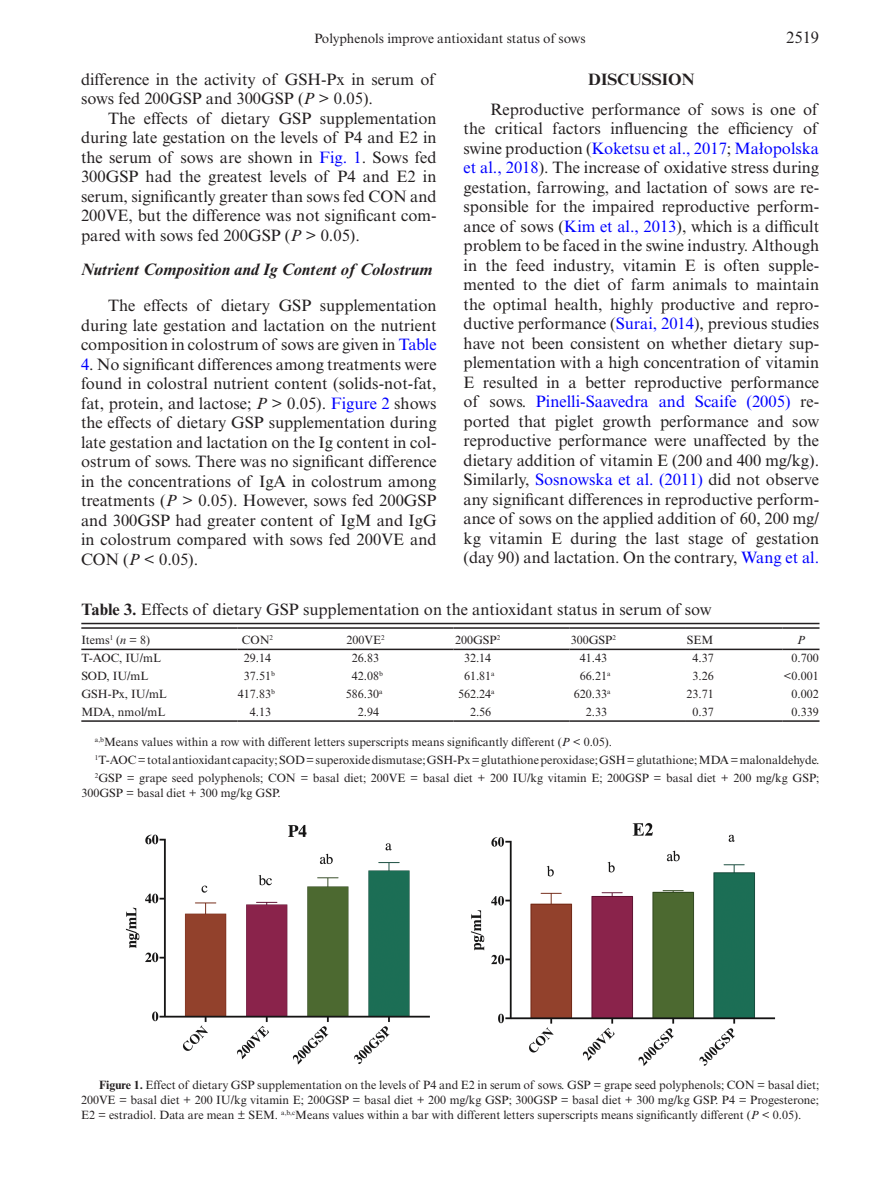
<style>
.page{position:relative;width:891px;height:1188px;background:#fff}
.page>*{position:absolute;margin:0;border:0;box-sizing:border-box;transform-origin:0 0}
.t1{font:16.5px/19.5px "Times New Roman MT Std";color:#231f20;text-align:justify}
.t2{font:italic 700 16.5px "Times New Roman MT Std";color:#231f20}
.t3{font:700 16.5px "Times New Roman MT Std";color:#231f20}
.t4{font:13.5px "Times New Roman MT Std";color:#231f20}
.t5{font:12px/18px "Times New Roman MT Std";color:#231f20}
.t6{font:italic 12px "Times New Roman MT Std";color:#231f20}
.s1{font-style:italic}
.s2{color:#00f}
.s3{font-weight:700}
</style>
<div class="page">
<hr style="left:81px;top:623px;width:738px;height:1px;background:#231f20">
<hr style="left:81px;top:627px;width:156px;height:2px;background:#231f20">
<hr style="left:81px;top:649px;width:156px;height:1px;background:#231f20">
<hr style="left:237px;top:627px;width:108px;height:2px;background:#231f20">
<hr style="left:237px;top:649px;width:108px;height:1px;background:#231f20">
<hr style="left:345px;top:627px;width:108px;height:2px;background:#231f20">
<hr style="left:345px;top:649px;width:108px;height:1px;background:#231f20">
<hr style="left:453px;top:627px;width:116px;height:2px;background:#231f20">
<hr style="left:453px;top:649px;width:116px;height:1px;background:#231f20">
<hr style="left:569px;top:627px;width:116px;height:2px;background:#231f20">
<hr style="left:569px;top:649px;width:116px;height:1px;background:#231f20">
<hr style="left:685px;top:627px;width:98px;height:2px;background:#231f20">
<hr style="left:685px;top:649px;width:98px;height:1px;background:#231f20">
<hr style="left:783px;top:627px;width:36px;height:2px;background:#231f20">
<hr style="left:783px;top:649px;width:36px;height:1px;background:#231f20">
<hr style="left:81px;top:720px;width:156px;height:2px;background:#231f20">
<hr style="left:237px;top:720px;width:108px;height:2px;background:#231f20">
<hr style="left:345px;top:720px;width:108px;height:2px;background:#231f20">
<hr style="left:453px;top:720px;width:116px;height:2px;background:#231f20">
<hr style="left:569px;top:720px;width:116px;height:2px;background:#231f20">
<hr style="left:685px;top:720px;width:98px;height:2px;background:#231f20">
<hr style="left:783px;top:720px;width:36px;height:2px;background:#231f20">
<img style="left:125px;top:823px;width:650px;height:243px">
<p class="t4" style="left:314px;top:30px;width:273px">Polyphenols improve antioxidant status of sows</p>
<p class="t1" style="left:786px;top:28px;width:34px">2519</p>
<p class="t1" style="left:81px;top:69px;width:355px">difference in the activity of GSH-Px in serum of sows fed 200GSP and 300GSP (<span class="s1">P</span> &gt; 0.05).</p>
<p class="t1" style="left:81px;top:108px;width:357px;text-indent:27px">The effects of dietary GSP supplementation during late gestation on the levels of P4 and E2 in the serum of sows are shown in <span class="s2">Fig. 1</span>. Sows fed 300GSP had the greatest levels of P4 and E2 in serum, significantly greater than sows fed CON and 200VE, but the difference was not significant com&shy;pared with sows fed 200GSP (<span class="s1">P</span> &gt; 0.05).</p>
<p class="t2" style="left:81px;top:260px;width:353px">Nutrient Composition and Ig Content of Colostrum</p>
<p class="t1" style="left:81px;top:296px;width:357px;text-indent:27px">The effects of dietary GSP supplementation during late gestation and lactation on the nutrient composition in colostrum of sows are given in <span class="s2">Table</span></p>
<p class="t1" style="left:81px;top:354px;width:357px"><span class="s2">4</span>. No significant differences among treatments were found in colostral nutrient content (solids-not-fat, fat, protein, and lactose; <span class="s1">P</span> &gt; 0.05). <span class="s2">Figure 2</span> shows the effects of dietary GSP supplementation during late gestation and lactation on the Ig content in col&shy;ostrum of sows. There was no significant difference in the concentrations of IgA in colostrum among treatments (<span class="s1">P</span> &gt; 0.05). However, sows fed 200GSP and 300GSP had greater content of IgM and IgG in colostrum compared with sows fed 200VE and CON (<span class="s1">P</span> &lt; 0.05).</p>
<p class="t3" style="left:588px;top:69px;width:108px">DISCUSSION</p>
<p class="t1" style="left:464px;top:99px;width:357px;text-indent:27px">Reproductive performance of sows is one of the critical factors influencing the efficiency of swine production (<span class="s2">Koketsu et al., 2017</span>; <span class="s2">Małopolska et al., 2018</span>). The increase of oxidative stress during gestation, farrowing, and lactation of sows are re&shy;sponsible for the impaired reproductive perform&shy;ance of sows (<span class="s2">Kim et al., 2013</span>), which is a difficult problem to be faced in the swine industry. Although in the feed industry, vitamin E is often supple&shy;mented to the diet of farm animals to maintain the optimal health, highly productive and repro&shy;ductive performance (<span class="s2">Surai, 2014</span>), previous studies have not been consistent on whether dietary sup&shy;plementation with a high concentration of vitamin E resulted in a better reproductive performance of sows. <span class="s2">Pinelli-Saavedra and Scaife (2005)</span> re&shy;ported that piglet growth performance and sow reproductive performance were unaffected by the dietary addition of vitamin E (200 and 400 mg/kg).<br>Similarly, <span class="s2">Sosnowska et al. (2011)</span> did not observe any significant differences in reproductive perform&shy;ance of sows on the applied addition of 60, 200 mg/ kg vitamin E during the last stage of gestation (day 90) and lactation. On the contrary, <span class="s2">Wang et al.</span></p>
<p class="t1" style="left:81px;top:600px;width:632px"><span class="s3">Table 3.</span> Effects of dietary GSP supplementation on the antioxidant status in serum of sow</p>
<p class="t5" style="left:81px;top:631px;width:70px">Items<sup>1</sup> (<span class="s1">n</span> = 8)</p>
<p class="t5" style="left:242px;top:631px;width:33px">CON<sup>2</sup></p>
<p class="t5" style="left:346px;top:631px;width:40px">200VE<sup>2</sup></p>
<p class="t5" style="left:455px;top:631px;width:47px">200GSP<sup>2</sup></p>
<p class="t5" style="left:571px;top:631px;width:47px">300GSP<sup>2</sup></p>
<p class="t5" style="left:687px;top:631px;width:28px">SEM</p>
<p class="t6" style="left:797px;top:633px;width:10px">P</p>
<p class="t5" style="left:81px;top:649px;width:81px">T-AOC, IU/mL</p>
<p class="t5" style="left:244px;top:649px;width:29px">29.14</p>
<p class="t5" style="left:352px;top:649px;width:29px">26.83</p>
<p class="t5" style="left:464px;top:649px;width:29px">32.14</p>
<p class="t5" style="left:580px;top:649px;width:29px">41.43</p>
<p class="t5" style="left:692px;top:649px;width:23px">4.37</p>
<p class="t5" style="left:791px;top:649px;width:29px">0.700</p>
<p class="t5" style="left:81px;top:667px;width:69px">SOD, IU/mL</p>
<p class="t5" style="left:244px;top:667px;width:33px">37.51<sup>b</sup></p>
<p class="t5" style="left:352px;top:667px;width:33px">42.08<sup>b</sup></p>
<p class="t5" style="left:464px;top:667px;width:32px">61.81<sup>a</sup></p>
<p class="t5" style="left:580px;top:667px;width:32px">66.21<sup>a</sup></p>
<p class="t5" style="left:692px;top:667px;width:23px">3.26</p>
<p class="t5" style="left:783px;top:667px;width:37px">&lt;0.001</p>
<p class="t5" style="left:81px;top:685px;width:87px">GSH-Px, IU/mL</p>
<p class="t5" style="left:238px;top:685px;width:39px">417.83<sup>b</sup></p>
<p class="t5" style="left:346px;top:685px;width:38px">586.30<sup>a</sup></p>
<p class="t5" style="left:458px;top:685px;width:38px">562.24<sup>a</sup></p>
<p class="t5" style="left:574px;top:685px;width:38px">620.33<sup>a</sup></p>
<p class="t5" style="left:686px;top:685px;width:29px">23.71</p>
<p class="t5" style="left:791px;top:685px;width:29px">0.002</p>
<p class="t5" style="left:81px;top:703px;width:86px">MDA, nmol/mL</p>
<p class="t5" style="left:250px;top:703px;width:23px">4.13</p>
<p class="t5" style="left:358px;top:703px;width:23px">2.94</p>
<p class="t5" style="left:470px;top:703px;width:23px">2.56</p>
<p class="t5" style="left:586px;top:703px;width:23px">2.33</p>
<p class="t5" style="left:692px;top:703px;width:23px">0.37</p>
<p class="t5" style="left:791px;top:703px;width:29px">0.339</p>
<p class="t5" style="left:95px;top:733px;width:726px"><sup>a,b</sup>Means values within a row with different letters superscripts means significantly different (<span class="s1">P</span> &lt; 0.05).<br><sup>1</sup>T-AOC = total antioxidant capacity; SOD = superoxide dismutase; GSH-Px = glutathione peroxidase; GSH = glutathione; MDA = malonaldehyde.<br><sup>2</sup>GSP = grape seed polyphenols; CON = basal diet; 200VE = basal diet + 200 IU/kg vitamin E; 200GSP = basal diet + 200 mg/kg GSP;</p>
<p class="t5" style="left:81px;top:784px;width:201px">300GSP = basal diet + 300 mg/kg GSP.</p>
<p class="t5" style="left:81px;top:1078px;width:740px;line-height:15px;text-align:justify;text-indent:18px"><span class="s3">Figure 1.</span> Effect of dietary GSP supplementation on the levels of P4 and E2 in serum of sows. GSP = grape seed polyphenols; CON = basal diet; 200VE = basal diet + 200 IU/kg vitamin E; 200GSP = basal diet + 200 mg/kg GSP; 300GSP = basal diet + 300 mg/kg GSP. P4 = Progesterone; E2 = estradiol. Data are mean ± SEM. <sup>a,b,c</sup>Means values within a bar with different letters superscripts means significantly different (<span class="s1">P</span> &lt; 0.05).</p>
</div>
